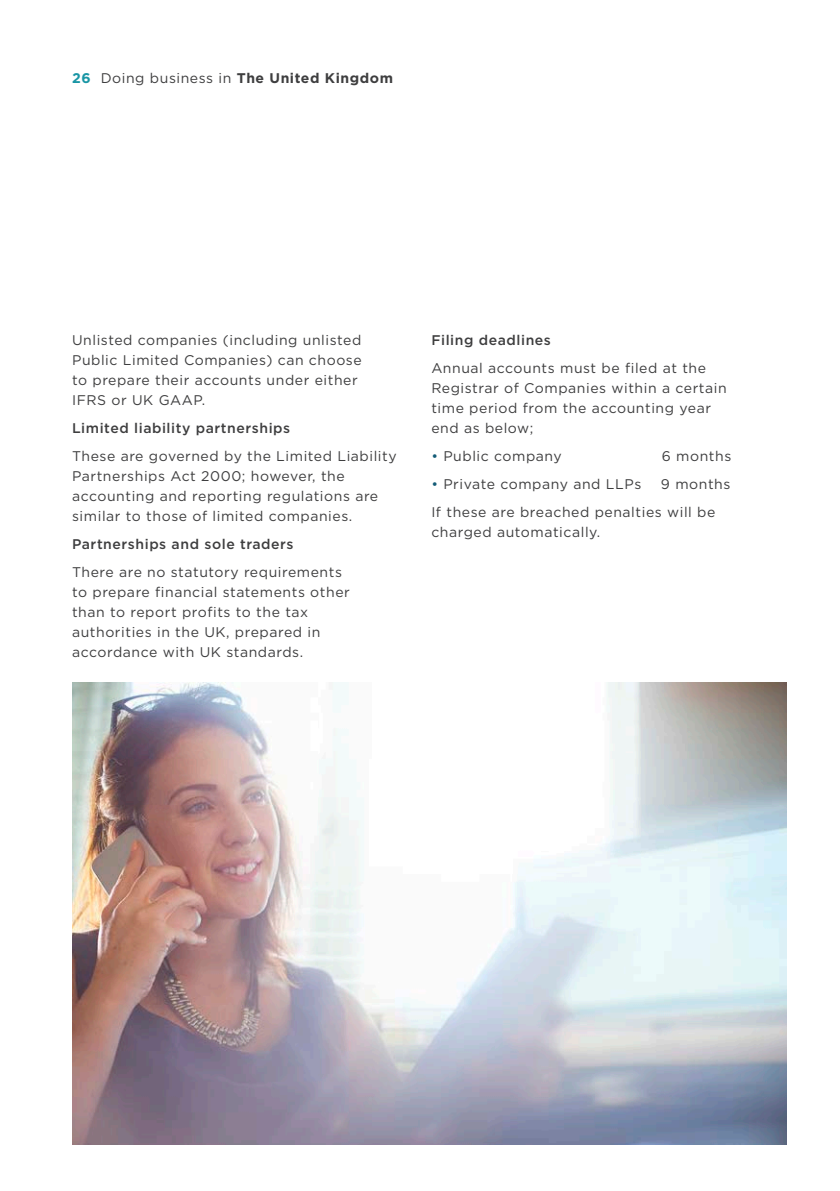
<style>
.page{position:relative;width:840px;height:1191px;background:#fff}
.page>*{position:absolute;margin:0;border:0;box-sizing:border-box;transform-origin:0 0}
.t1{font:14px/20px "Gotham";letter-spacing:.04em;color:#3e3e3f}
.Sub_sub_heading{font:500 14px "Gotham";letter-spacing:.04em;color:#3e3e3f}
.t2{font:700 14px "Gotham";letter-spacing:.04em;color:#3e3e3f}
.s1{color:#1a96a5}
.s2{font-weight:400}
.s3{color:#145c77}
</style>
<div class="page">
<hr style="left:839px;top:0;width:1px;height:1191px;background:#073c4e">
<img style="left:72px;top:682px;width:713px;height:462px">
<p class="t2" style="left:72px;top:69px;width:322px"><span class="s1">26</span> <span class="s2">Doing business in</span> The United Kingdom</p>
<p class="t1" style="left:72px;top:330px;width:291px">Unlisted companies (including unlisted Public Limited Companies) can choose to prepare their accounts under either IFRS or UK GAAP.</p>
<p class="Sub_sub_heading" style="left:72px;top:419px;width:219px">Limited liability partnerships</p>
<p class="t1" style="left:72px;top:445px;width:326px">These are governed by the Limited Liability Partnerships Act 2000; however, the accounting and reporting regulations are similar to those of limited companies.</p>
<p class="Sub_sub_heading" style="left:72px;top:535px;width:223px">Partnerships and sole traders</p>
<p class="t1" style="left:72px;top:561px;width:279px">There are no statutory requirements to prepare financial statements other than to report profits to the tax authorities in the UK, prepared in accordance with UK standards.</p>
<p class="Sub_sub_heading" style="left:431px;top:331px;width:121px">Filing deadlines</p>
<p class="t1" style="left:431px;top:358px;width:297px">Annual accounts must be filed at the<br>Registrar of Companies within a certain time period from the accounting year end as below;</p>
<p class="t1" style="left:431px;top:445px;width:132px"><span class="s3">•</span> Public company</p>
<p class="t1" style="left:661px;top:445px;width:71px">6 months</p>
<p class="t1" style="left:431px;top:473px;width:211px"><span class="s3">•</span> Private company and LLPs</p>
<p class="t1" style="left:660px;top:473px;width:71px">9 months</p>
<p class="t1" style="left:431px;top:501px;width:285px">If these are breached penalties will be charged automatically.</p>
</div>
